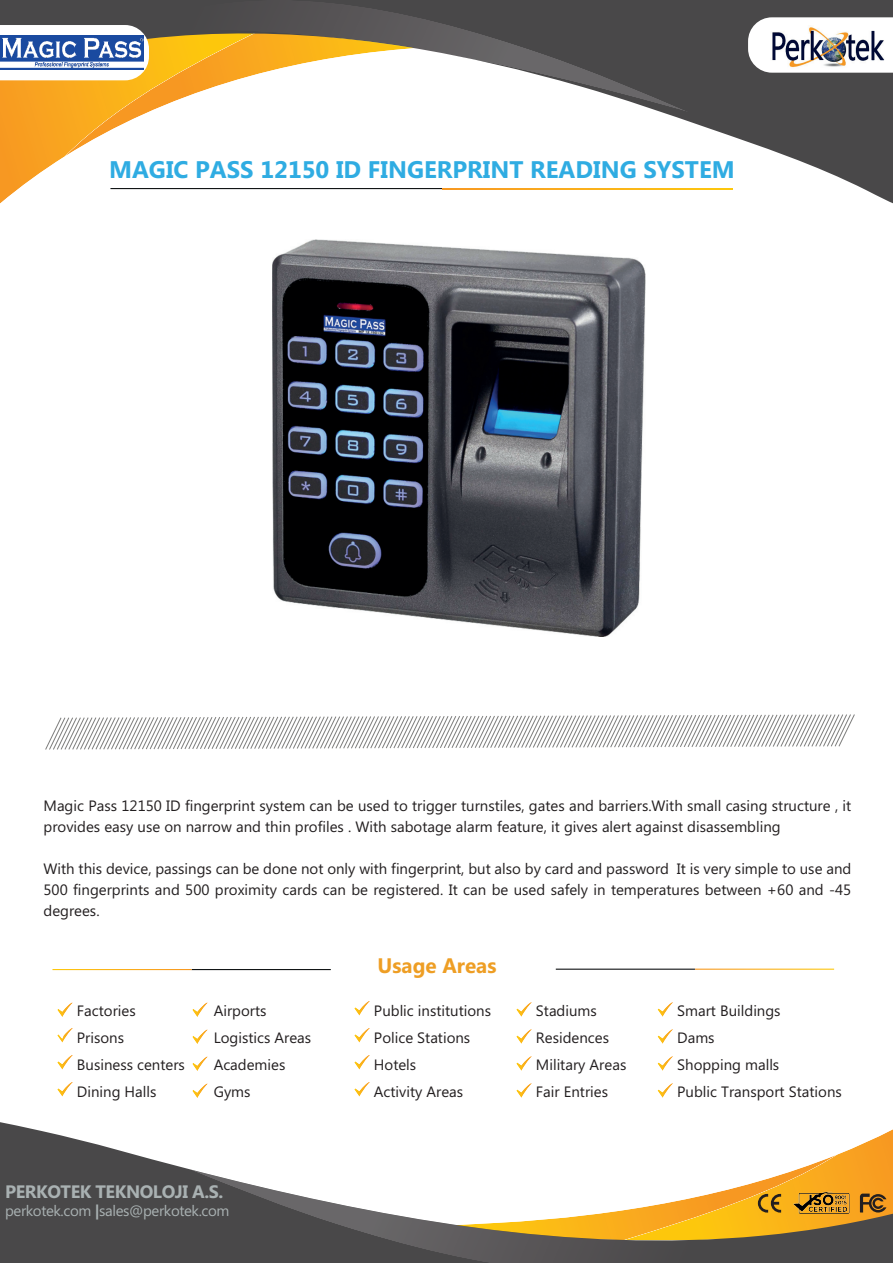
<style>
.page{position:relative;width:893px;height:1263px;background:#fff}
.page>*{position:absolute;margin:0;border:0;box-sizing:border-box;transform-origin:0 0}
.t1{font:700 24px "Microsoft Phags Pa";color:#2face2}
.t2{font:700 21px "Microsoft Phags Pa";color:#ee9e24}
.t3{font:700 18px "Microsoft Phags Pa";letter-spacing:-.025em;color:#a9b1b2}
.t4{font:15px/27px "Microsoft Phags Pa";color:#231f20}
.t5{font:15px "Microsoft Phags Pa";letter-spacing:-.025em;color:#a9b1b2}
.s1{font-weight:700}
</style>
<div class="page">
<svg style="left:45px;top:714px;width:810px;height:36px"></svg>
<svg style="left:0;top:1122px;width:893px;height:141px;fill:#494849"></svg>
<svg style="left:186px;top:1168px;width:575px;height:95px;fill:#4b4a4b"></svg>
<svg style="left:418px;top:1129px;width:475px;height:113px"></svg>
<img style="left:793px;top:1191px;width:58px;height:23px">
<svg style="left:0;top:0;width:893px;height:204px"></svg>
<svg style="left:119px;top:0;width:573px;height:113px"></svg>
<svg style="left:748px;top:17px;width:145px;height:56px"></svg>
<img style="left:771px;top:26px;width:114px;height:43px">
<svg style="left:0;top:25px;width:149px;height:55px"></svg>
<img style="left:0;top:35px;width:144px;height:35px">
<img style="left:272px;top:239px;width:373px;height:397px">
<svg style="left:57px;top:1002px;width:16px;height:15px"></svg>
<hr style="left:192px;top:969px;width:139px;height:1px;background:#121516">
<hr style="left:556px;top:969px;width:139px;height:1px;background:#121516">
<svg style="left:192px;top:1002px;width:16px;height:15px"></svg>
<svg style="left:354px;top:1001px;width:16px;height:15px"></svg>
<svg style="left:516px;top:1002px;width:16px;height:15px"></svg>
<svg style="left:657px;top:1002px;width:16px;height:15px"></svg>
<svg style="left:57px;top:1028px;width:16px;height:15px"></svg>
<svg style="left:192px;top:1029px;width:16px;height:15px"></svg>
<svg style="left:354px;top:1028px;width:16px;height:15px"></svg>
<svg style="left:516px;top:1029px;width:16px;height:15px"></svg>
<svg style="left:657px;top:1029px;width:16px;height:15px"></svg>
<svg style="left:57px;top:1055px;width:16px;height:15px"></svg>
<svg style="left:192px;top:1056px;width:16px;height:15px"></svg>
<svg style="left:354px;top:1055px;width:16px;height:15px"></svg>
<svg style="left:516px;top:1056px;width:16px;height:15px"></svg>
<svg style="left:657px;top:1056px;width:16px;height:15px"></svg>
<svg style="left:57px;top:1082px;width:16px;height:15px"></svg>
<svg style="left:192px;top:1083px;width:16px;height:15px"></svg>
<svg style="left:354px;top:1082px;width:16px;height:15px"></svg>
<svg style="left:516px;top:1083px;width:16px;height:15px"></svg>
<svg style="left:657px;top:1083px;width:16px;height:15px"></svg>
<h1 class="t1" style="left:109px;top:160px;width:627px">MAGIC PASS 12150 ID FINGERPRINT READING SYSTEM</h1>
<p class="t4" style="left:44px;top:797px;width:809px;line-height:21px">Magic Pass 12150 ID fingerprint system can be used to trigger turnstiles, gates and barriers.With small casing structure , it provides easy use on narrow and thin profiles . With sabotage alarm feature, it gives alert against disassembling</p>
<p class="t4" style="left:44px;top:860px;width:809px;line-height:21px;text-align:justify">With this device, passings can be done not only with fingerprint, but also by card and password It is very simple to use and 500 fingerprints and 500 proximity cards can be registered. It can be used safely in temperatures between +60 and -45 degrees.</p>
<h2 class="t2" style="left:378px;top:957px;width:120px">Usage Areas</h2>
<p class="t4" style="left:77px;top:998px;width:110px">Factories<br>Prisons<br>Business centers<br>Dining Halls</p>
<p class="t4" style="left:214px;top:998px;width:99px">Airports<br>Logistics Areas<br>Academies<br>Gyms</p>
<p class="t4" style="left:374px;top:998px;width:119px">Public institutions<br>Police Stations<br>Hotels<br>Activity Areas</p>
<p class="t4" style="left:536px;top:998px;width:92px">Stadiums<br>Residences<br>Military Areas<br>Fair Entries</p>
<p class="t4" style="left:677px;top:998px;width:166px">Smart Buildings<br>Dams<br>Shopping malls<br>Public Transport Stations</p>
<p class="t3" style="left:5px;top:1184px;width:220px">PERKOTEK TEKNOLOJI A.S.</p>
<p class="t5" style="left:5px;top:1204px;width:226px">perkotek.com <span class="s1">|</span>sales@perkotek.com</p>
</div>
